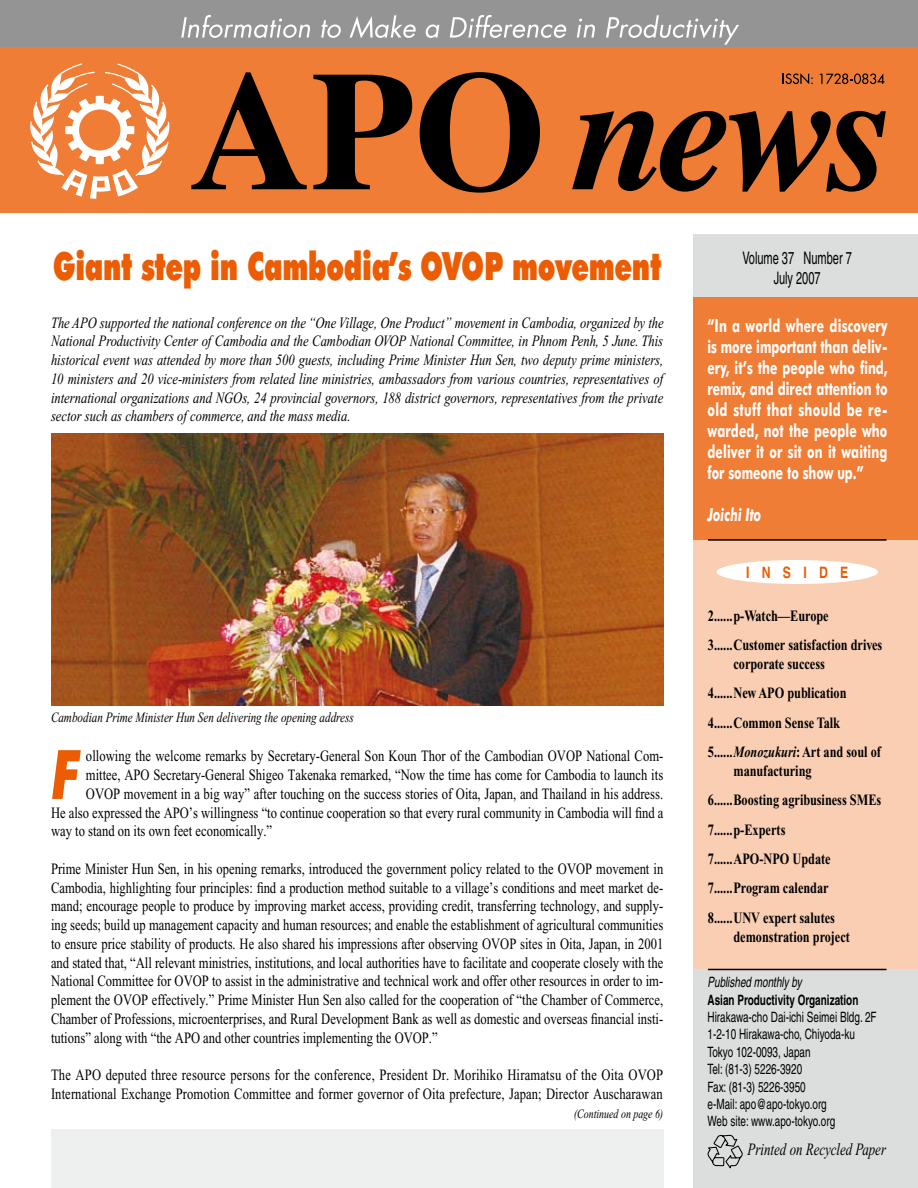
<style>
.page{position:relative;width:918px;height:1188px;background:#fff}
.page>*{position:absolute;margin:0;border:0;box-sizing:border-box;transform-origin:0 0}
.t1{font:italic 700 68.25px "Futura BT";color:#eb5c03;scale:.8 1}
.t2{font:900 39px "Futura BT";letter-spacing:-.01em;color:#eb5c03;scale:.7 1}
.t3{font:700 18px/21px "Futura BT";letter-spacing:.01em;color:#fff;text-align:justify;scale:.67 1}
.t4{font:italic 700 18px "Futura BT";color:#fff;scale:.67 1}
.t5{font:condensed 17.25px/20.2px "Helvetica";color:#000;text-align:center;scale:.78 1}
.t6{font:italic 17.25px "Times New Roman";color:#000;scale:.75 1}
.t7{font:15.75px/18.8px "Times New Roman";color:#000;text-align:justify;scale:.8 1}
.t8{font:italic 15.75px/18.8px "Times New Roman";color:#000;text-align:justify;scale:.8 1}
.t9{font:700 15.75px/29.4px "Times New Roman";color:#000;scale:.78 1}
.t10{font:700 15.75px "Helvetica";letter-spacing:1em;color:#eb5c03;scale:.78 1}
.t11{font:14.25px/17.4px "Helvetica";color:#000;scale:.7 1}
.t12{font:italic 14.25px "Times New Roman";color:#000;scale:.78 1}
.t13{font:700 14.25px "Helvetica";color:#000;scale:.7 1}
.t14{font:italic 14.25px "Helvetica";color:#000;scale:.7 1}
.t15{font:italic 12.75px "Times New Roman";color:#000;scale:.78 1}
.s1{font-style:italic}
</style>
<div class="page">
<div style="left:0;top:9px;width:918px;height:204px;background:#ef7d35"></div>
<div style="left:0;top:0;width:918px;height:47px;background:#949495"></div>
<svg style="left:191px;top:72px;width:116px;height:117px"></svg>
<svg style="left:313px;top:75px;width:99px;height:114px"></svg>
<svg style="left:420px;top:72px;width:120px;height:121px"></svg>
<svg style="left:572px;top:111px;width:314px;height:81px"></svg>
<svg style="left:30px;top:63px;width:140px;height:136px"></svg>
<svg style="left:181px;top:15px;width:129px;height:23px"></svg>
<svg style="left:321px;top:20px;width:20px;height:18px"></svg>
<svg style="left:350px;top:15px;width:66px;height:23px"></svg>
<svg style="left:425px;top:25px;width:14px;height:13px"></svg>
<svg style="left:450px;top:15px;width:117px;height:23px"></svg>
<svg style="left:577px;top:19px;width:18px;height:19px"></svg>
<svg style="left:606px;top:15px;width:133px;height:30px"></svg>
<svg style="left:783px;top:73px;width:30px;height:11px"></svg>
<svg style="left:820px;top:73px;width:64px;height:11px"></svg>
<div style="left:693px;top:234px;width:225px;height:66px;background:#dcdddd"></div>
<div style="left:693px;top:298px;width:225px;height:242px;background:#ef7d35"></div>
<div style="left:693px;top:540px;width:225px;height:429px;background:#f9ceb3"></div>
<div style="left:693px;top:969px;width:225px;height:219px;background:#dcdddd"></div>
<hr style="left:708px;top:539px;width:179px;height:2px;background:#000">
<hr style="left:708px;top:969px;width:179px;height:1px;background:#000">
<div style="left:716px;top:560px;width:162px;height:24px;background:#fff;border-radius:50%"></div>
<svg style="left:707px;top:1135px;width:36px;height:33px"></svg>
<div style="left:51px;top:1129px;width:612px;height:59px;background:#eeefef"></div>
<img style="left:51px;top:434px;width:612px;height:272px">
<h2 class="t2" style="left:53px;top:243px;width:871px">Giant step in Cambodia’s OVOP movement</h2>
<p class="t8" style="left:51px;top:313px;width:767px">The APO supported the national conference on the “One Village, One Product” movement in Cambodia, organized by the National Productivity Center of Cambodia and the Cambodian OVOP National Committee, in Phnom Penh, 5 June. This historical event was attended by more than 500 guests, including Prime Minister Hun Sen, two deputy prime ministers, 10 ministers and 20 vice-ministers from related line ministries, ambassadors from various countries, representatives of international organizations and NGOs, 24 provincial governors, 188 district governors, representatives from the private sector such as chambers of commerce, and the mass media.</p>
<p class="t12" style="left:51px;top:710px;width:390px">Cambodian Prime Minister Hun Sen delivering the opening address</p>
<h1 class="t1" style="left:51px;top:733px;width:38px">F</h1>
<p class="t7" style="left:86px;top:747px;width:723px">ollowing the welcome remarks by Secretary-General Son Koun Thor of the Cambodian OVOP National Com-</p>
<p class="t7" style="left:86px;top:766px;width:723px">mittee, APO Secretary-General Shigeo Takenaka remarked, “Now the time has come for Cambodia to launch its</p>
<p class="t7" style="left:86px;top:784px;width:723px">OVOP movement in a big way” after touching on the success stories of Oita, Japan, and Thailand in his address.</p>
<p class="t7" style="left:51px;top:803px;width:767px">He also expressed the APO’s willingness “to continue cooperation so that every rural community in Cambodia will find a</p>
<p class="t7" style="left:51px;top:822px;width:278px">way to stand on its own feet economically.”</p>
<p class="t7" style="left:51px;top:859px;width:767px">Prime Minister Hun Sen, in his opening remarks, introduced the government policy related to the OVOP movement in Cambodia, highlighting four principles: find a production method suitable to a village’s conditions and meet market de&shy;mand; encourage people to produce by improving market access, providing credit, transferring technology, and supply&shy;ing seeds; build up management capacity and human resources; and enable the establishment of agricultural communities to ensure price stability of products. He also shared his impressions after observing OVOP sites in Oita, Japan, in 2001 and stated that, “All relevant ministries, institutions, and local authorities have to facilitate and cooperate closely with the National Committee for OVOP to assist in the administrative and technical work and offer other resources in order to im&shy;plement the OVOP effectively.” Prime Minister Hun Sen also called for the cooperation of “the Chamber of Commerce, Chamber of Professions, microenterprises, and Rural Development Bank as well as domestic and overseas financial insti&shy;tutions” along with “the APO and other countries implementing the OVOP.”</p>
<p class="t7" style="left:51px;top:1066px;width:767px">The APO deputed three resource persons for the conference, President Dr. Morihiko Hiramatsu of the Oita OVOP<br>International Exchange Promotion Committee and former governor of Oita prefecture, Japan; Director Auscharawan</p>
<p class="t15" style="left:574px;top:1107px;width:116px">(Continued on page 6)</p>
<p class="t5" style="left:743px;top:247px;width:142px">Volume 37 Number 7<br>July 2007</p>
<p class="t3" style="left:708px;top:315px;width:270px">“In a world where discovery is more important than deliv&shy;ery, it’s the people who find, remix, and direct attention to old stuff that should be re&shy;warded, not the people who deliver it or sit on it waiting for someone to show up.”</p>
<p class="t4" style="left:708px;top:504px;width:82px">Joichi Ito</p>
<p class="t10" style="left:746px;top:562px;width:133px">INSIDE</p>
<p class="t9" style="left:708px;top:601px;width:225px">2......p-Watch—Europe<br>3......Customer satisfaction drives</p>
<p class="t9" style="left:708px;top:649px;width:223px;text-indent:26px">corporate success<br>4......New APO publication<br>4......Common Sense Talk<br>5......<span class="s1">Monozukuri</span>: Art and soul of</p>
<p class="t9" style="left:708px;top:756px;width:224px;text-indent:26px">manufacturing<br>6......Boosting agribusiness SMEs<br>7......p-Experts<br>7......APO-NPO Update<br>7......Program calendar<br>8......UNV expert salutes</p>
<p class="t9" style="left:733px;top:922px;width:151px">demonstration project</p>
<p class="t14" style="left:708px;top:974px;width:136px">Published monthly by</p>
<p class="t13" style="left:708px;top:991px;width:217px">Asian Productivity Organization</p>
<p class="t11" style="left:708px;top:1008px;width:243px">Hirakawa-cho Dai-ichi Seimei Bldg. 2F<br>1-2-10 Hirakawa-cho, Chiyoda-ku<br>Tokyo 102-0093, Japan<br>Tel: (81-3) 5226-3920<br>Fax: (81-3) 5226-3950<br>e-Mail: apo@apo-tokyo.org<br>Web site: www.apo-tokyo.org</p>
<p class="t6" style="left:748px;top:1140px;width:186px">Printed on Recycled Paper</p>
</div>
